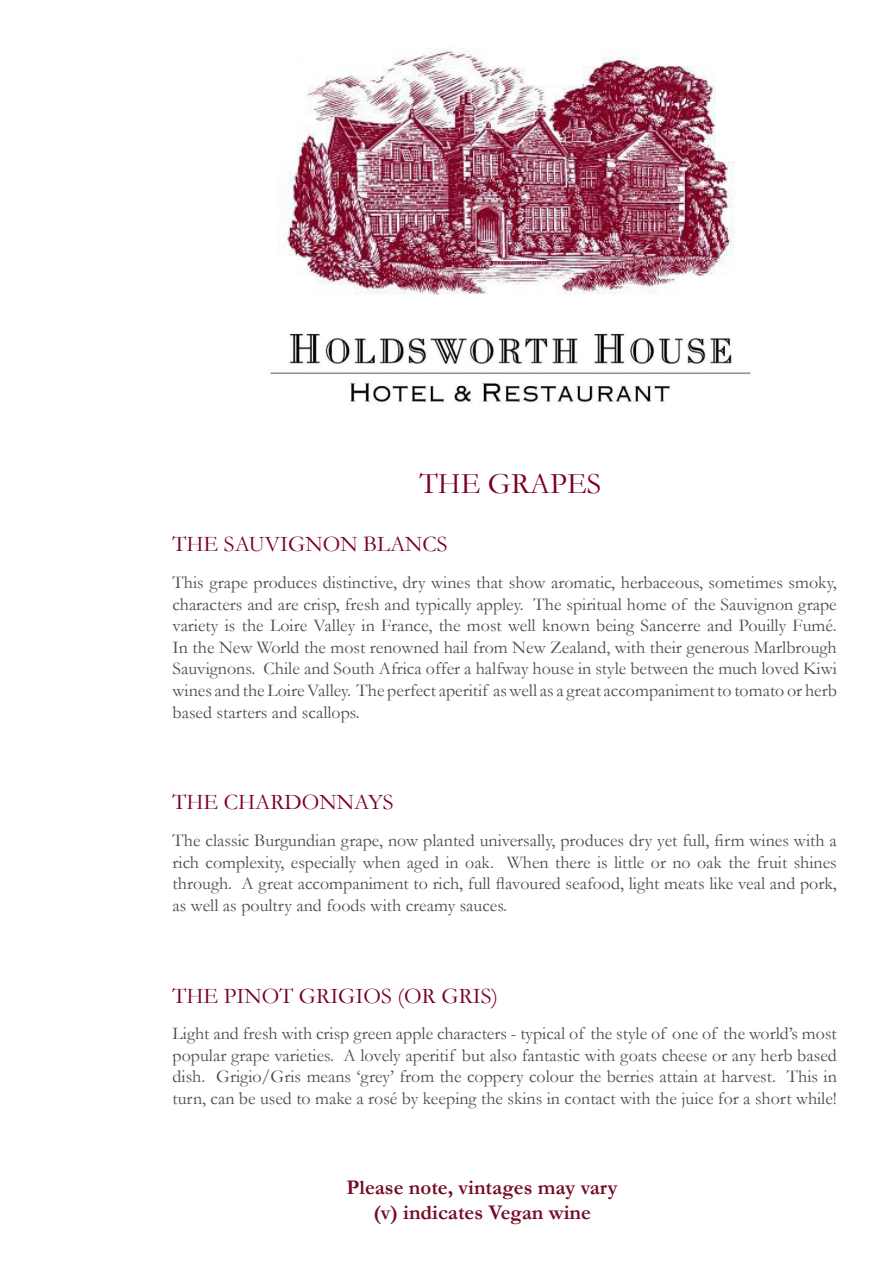
<style>
.page{position:relative;width:893px;height:1263px;background:#fff}
.page>*{position:absolute;margin:0;border:0;box-sizing:border-box;transform-origin:0 0}
.t1{font:30px "Garamond";color:#790021}
.t2{font:22.5px "Garamond";color:#790021}
.t3{font:700 21px "Garamond";color:#740c22}
.t4{font:18px "Garamond";color:#4b4c4d}
</style>
<div class="page">
<img style="left:281px;top:47px;width:454px;height:248px">
<img style="left:270px;top:333px;width:481px;height:72px">
<p class="t1" style="left:419px;top:463px;width:183px">THE GRAPES</p>
<p class="t2" style="left:173px;top:529px;width:277px">THE SAUVIGNON BLANCS</p>
<p class="t4" style="left:173px;top:570px;width:666px">This grape produces distinctive, dry wines that show aromatic, herbaceous, sometimes smoky,</p>
<p class="t4" style="left:173px;top:592px;width:666px">characters and are crisp, fresh and typically appley. The spiritual home of the Sauvignon grape</p>
<p class="t4" style="left:173px;top:613px;width:666px">variety is the Loire Valley in France, the most well known being Sancerre and Pouilly Fumé.</p>
<p class="t4" style="left:173px;top:635px;width:666px">In the New World the most renowned hail from New Zealand, with their generous Marlbrough</p>
<p class="t4" style="left:173px;top:657px;width:666px">Sauvignons. Chile and South Africa offer a halfway house in style between the much loved Kiwi</p>
<p class="t4" style="left:173px;top:678px;width:666px">wines and the Loire Valley. The perfect aperitif as well as a great accompaniment to tomato or herb</p>
<p class="t4" style="left:173px;top:700px;width:189px">based starters and scallops.</p>
<p class="t2" style="left:173px;top:787px;width:223px">THE CHARDONNAYS</p>
<p class="t4" style="left:173px;top:828px;width:666px">The classic Burgundian grape, now planted universally, produces dry yet full, firm wines with a</p>
<p class="t4" style="left:173px;top:850px;width:666px">rich complexity, especially when aged in oak. When there is little or no oak the fruit shines</p>
<p class="t4" style="left:173px;top:871px;width:666px">through. A great accompaniment to rich, full flavoured seafood, light meats like veal and pork,</p>
<p class="t4" style="left:173px;top:893px;width:336px">as well as poultry and foods with creamy sauces.</p>
<p class="t2" style="left:173px;top:980px;width:327px">THE PINOT GRIGIOS (OR GRIS)</p>
<p class="t4" style="left:173px;top:1021px;width:666px">Light and fresh with crisp green apple characters - typical of the style of one of the world’s most</p>
<p class="t4" style="left:173px;top:1043px;width:666px">popular grape varieties. A lovely aperitif but also fantastic with goats cheese or any herb based</p>
<p class="t4" style="left:173px;top:1065px;width:666px">dish. Grigio/Gris means ‘grey’ from the coppery colour the berries attain at harvest. This in</p>
<p class="t4" style="left:173px;top:1086px;width:666px">turn, can be used to make a rosé by keeping the skins in contact with the juice for a short while!</p>
<p class="t3" style="left:347px;top:1173px;width:273px">Please note, vintages may vary</p>
<p class="t3" style="left:373px;top:1198px;width:219px">(v) indicates Vegan wine</p>
</div>
